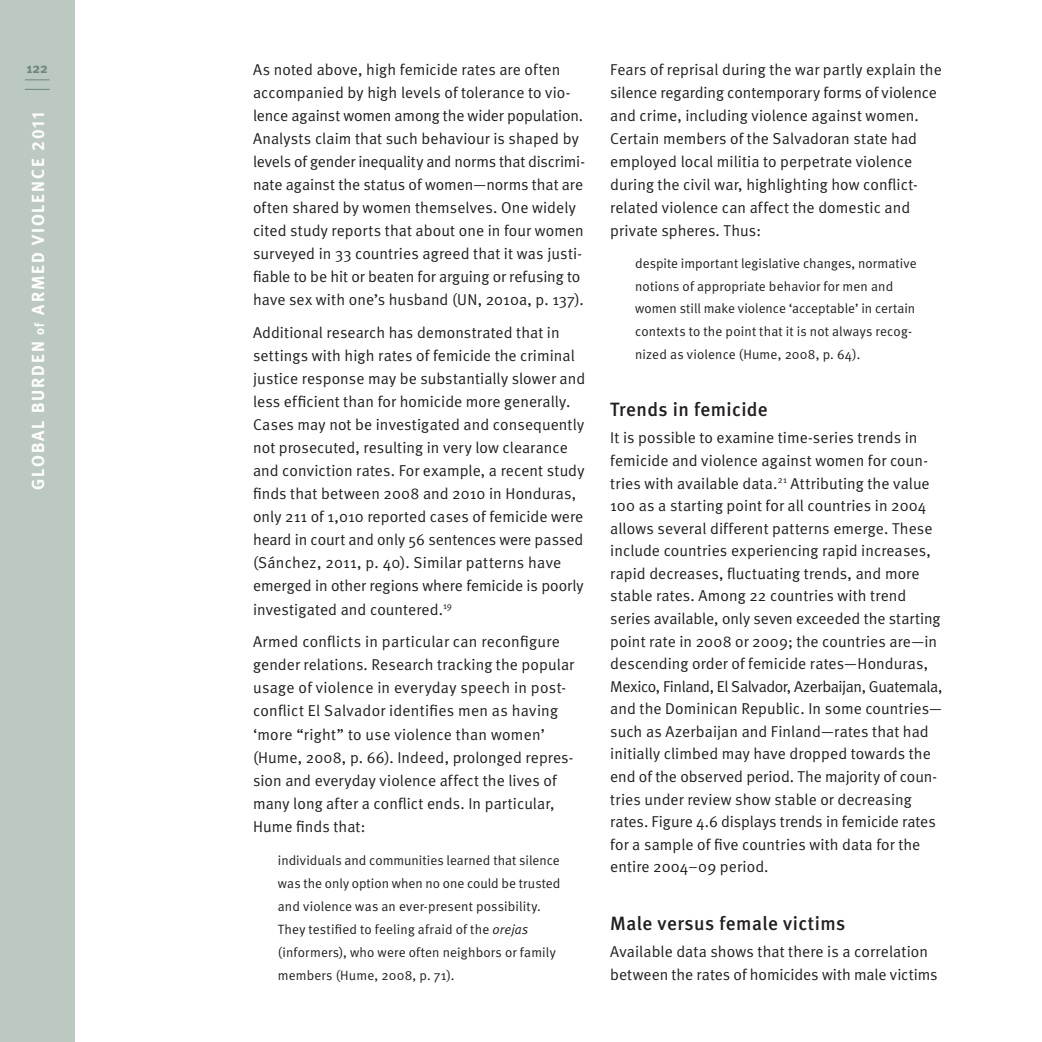
<style>
.page{position:relative;width:1042px;height:1042px;background:#fff}
.page>*{position:absolute;margin:0;border:0;box-sizing:border-box;transform-origin:0 0}
.t1{font:500 19.25px "Meta";letter-spacing:.02em;color:#231f20}
.t2{font:700 17.5px "Meta";letter-spacing:.11em;color:#fff}
.t3{font:15.75px/23.1px "Meta Normal";letter-spacing:.005em;color:#231f20}
.t4{font:700 14px "Meta";color:#6e8878}
.t5{font:13.47px/23.1px "Meta Normal";letter-spacing:.01em;color:#231f20}
.s1{font-size:13.12px}
.s2{font-family:"Meta Bold Caps Expert";font-weight:400}
.s3{font-style:italic}
</style>
<div class="page">
<div style="left:0;top:0;width:74px;height:1042px;background:#bbc9c0"></div>
<svg style="left:25px;top:80px;width:25px;height:1px"></svg>
<svg style="left:25px;top:89px;width:25px;height:1px"></svg>
<p class="t4" style="left:26px;top:60px;width:23px">122</p>
<p class="t2" style="left:27px;top:490px;width:379px;rotate:-90deg">GLOBAL BURDEN <span class="s1">of</span> ARMED VIOLENCE <span class="s2">2011</span></p>
<p class="t3" style="left:253px;top:57px;width:333px">As noted above, high femicide rates are often accompanied by high levels of tolerance to vio&shy;lence against women among the wider population.<br>Analysts claim that such behaviour is shaped by levels of gender inequality and norms that discrimi&shy;nate against the status of women—norms that are often shared by women themselves. One widely cited study reports that about one in four women surveyed in 33 countries agreed that it was justi&shy;fiable to be hit or beaten for arguing or refusing to have sex with one’s husband (UN, 2010a, p. 137).</p>
<p class="t3" style="left:253px;top:321px;width:334px">Additional research has demonstrated that in settings with high rates of femicide the criminal justice response may be substantially slower and less efficient than for homicide more generally.<br>Cases may not be investigated and consequently not prosecuted, resulting in very low clearance and conviction rates. For example, a recent study finds that between 2008 and 2010 in Honduras, only 211 of 1,010 reported cases of femicide were heard in court and only 56 sentences were passed (Sánchez, 2011, p. 40). Similar patterns have emerged in other regions where femicide is poorly investigated and countered.<sup>19</sup></p>
<p class="t3" style="left:253px;top:630px;width:323px">Armed conflicts in particular can reconfigure gender relations. Research tracking the popular usage of violence in everyday speech in post&shy;conflict El Salvador identifies men as having ‘more “right” to use violence than women’ (Hume, 2008, p. 66). Indeed, prolonged repres&shy;sion and everyday violence affect the lives of many long after a conflict ends. In particular, Hume finds that:</p>
<p class="t5" style="left:278px;top:848px;width:284px">individuals and communities learned that silence was the only option when no one could be trusted and violence was an ever-present possibility.<br>They testified to feeling afraid of the <span class="s3">orejas </span>(informers), who were often neighbors or family members (Hume, 2008, p. 71).</p>
<p class="t3" style="left:610px;top:57px;width:333px">Fears of reprisal during the war partly explain the silence regarding contemporary forms of violence and crime, including violence against women.<br>Certain members of the Salvadoran state had employed local militia to perpetrate violence during the civil war, highlighting how conflict&shy;related violence can affect the domestic and private spheres. Thus:</p>
<p class="t5" style="left:635px;top:252px;width:283px;line-height:22.6px">despite important legislative changes, normative notions of appropriate behavior for men and women still make violence ‘acceptable’ in certain contexts to the point that it is not always recog&shy;nized as violence (Hume, 2008, p. 64).</p>
<p class="t1" style="left:610px;top:402px;width:159px">Trends in femicide</p>
<p class="t3" style="left:610px;top:426px;width:334px;line-height:22.6px">It is possible to examine time-series trends in femicide and violence against women for coun&shy;tries with available data.<sup>21</sup> Attributing the value 100 as a starting point for all countries in 2004 allows several different patterns emerge. These include countries experiencing rapid increases, rapid decreases, fluctuating trends, and more stable rates. Among 22 countries with trend series available, only seven exceeded the starting point rate in 2008 or 2009; the countries are—in descending order of femicide rates—Honduras, Mexico, Finland, El Salvador, Azerbaijan, Guatemala, and the Dominican Republic. In some countries— such as Azerbaijan and Finland—rates that had initially climbed may have dropped towards the end of the observed period. The majority of coun&shy;tries under review show stable or decreasing rates. Figure 4.6 displays trends in femicide rates for a sample of five countries with data for the entire 2004–09 period.</p>
<p class="t1" style="left:610px;top:915px;width:236px">Male versus female victims</p>
<p class="t3" style="left:610px;top:940px;width:329px;line-height:22.6px">Available data shows that there is a correlation between the rates of homicides with male victims</p>
</div>
